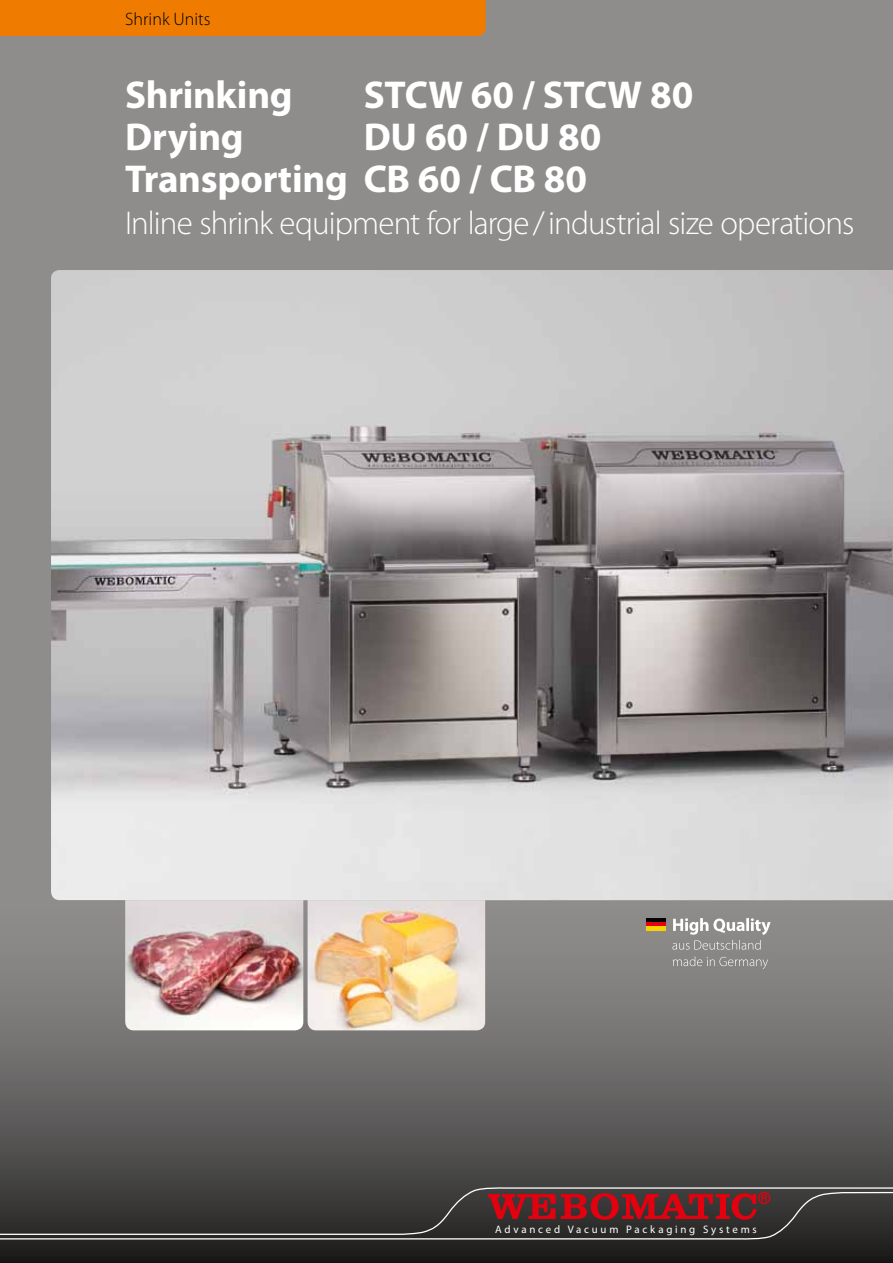
<style>
.page{position:relative;width:893px;height:1263px;background:#8f8d8c}
.page>*{position:absolute;margin:0;border:0;box-sizing:border-box;transform-origin:0 0}
.t1{font:700 39px/42px "Myriad Pro";letter-spacing:-.01em;color:#fff}
.t2{font:300 33px "Myriad Pro";letter-spacing:-.03em;color:#fff}
.t3{font:300 18px "Myriad Pro";color:#000}
.t4{font:10.95px "Myriad Pro";letter-spacing:.255em;color:#fff}
</style>
<div class="page">
<svg style="left:0;top:900px;width:893px;height:363px"></svg>
<img style="left:51px;top:270px;width:842px;height:630px">
<div style="left:0;top:0;width:486px;height:36px;background:#ef7c00"></div>
<svg style="left:673px;top:956px;width:95px;height:13px"></svg>
<svg style="left:672px;top:918px;width:99px;height:32px"></svg>
<svg style="left:646px;top:919px;width:19px;height:4px"></svg>
<svg style="left:646px;top:923px;width:19px;height:4px"></svg>
<hr style="left:646px;top:927px;width:19px;height:4px;background:#f8d200">
<img style="left:308px;top:900px;width:177px;height:130px">
<img style="left:125px;top:900px;width:178px;height:130px">
<svg style="left:0;top:1186px;width:893px;height:55px;background:#493939"></svg>
<div style="left:758px;top:1192px;width:12px;height:12px;border:1px solid #e3000f;border-radius:50%"></div>
<p class="t3" style="left:125px;top:8px;width:87px">Shrink Units</p>
<p class="t1" style="left:125px;top:73px;width:169px">Shrinking</p>
<p class="t1" style="left:364px;top:73px;width:331px">STCW 60 / STCW 80</p>
<p class="t1" style="left:125px;top:115px;width:120px">Drying</p>
<p class="t1" style="left:125px;top:115px;width:478px;text-indent:238px">DU 60 / DU 80<br>Transporting CB 60 / CB 80</p>
<p class="t2" style="left:125px;top:203px;width:731px">Inline shrink equipment for large/industrial size operations</p>
<p class="t4" style="left:495px;top:1223px;width:263px">Advanced Vacuum Packaging Systems</p>
</div>
